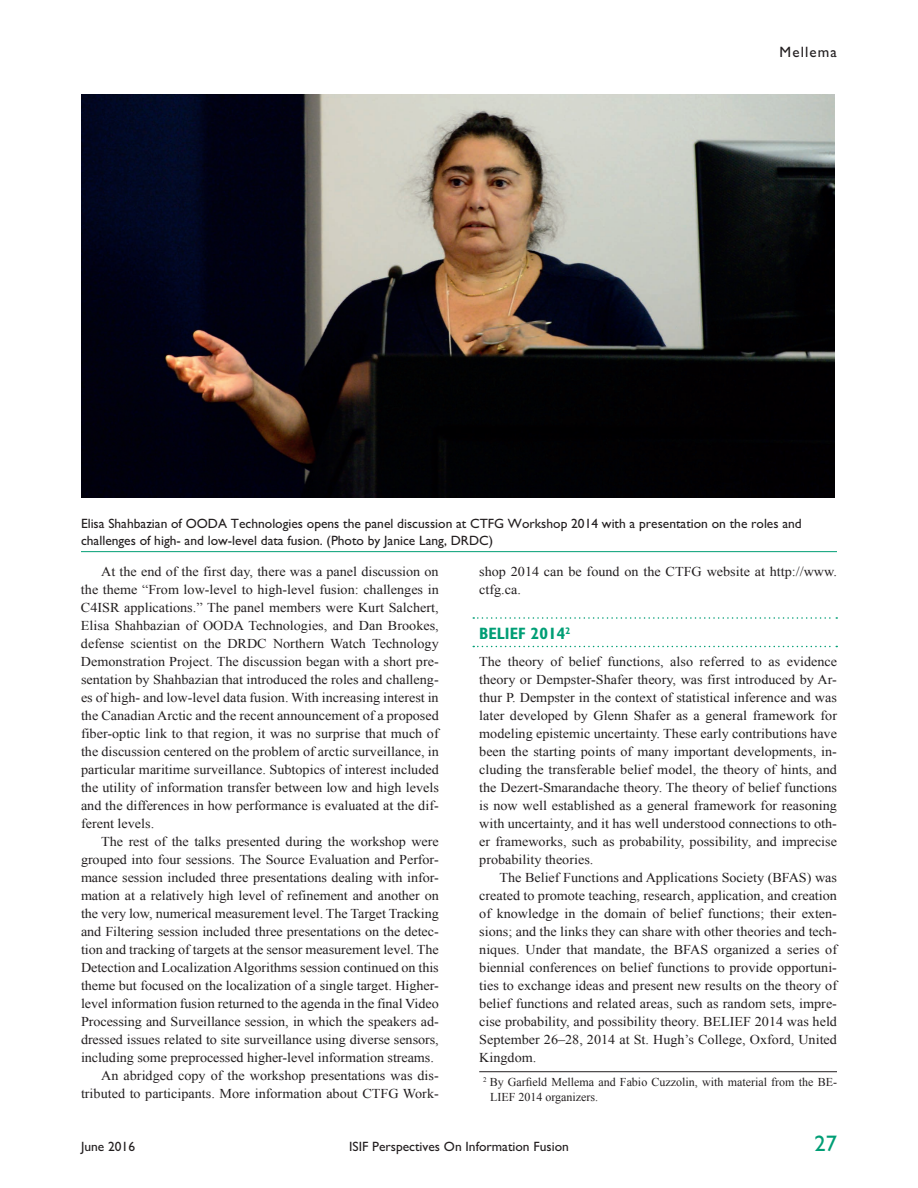
<style>
.page{position:relative;width:918px;height:1188px;background:#fff}
.page>*{position:absolute;margin:0;border:0;box-sizing:border-box;transform-origin:0 0}
.t1{font:22.5px "M Gill Sans";color:#009e75}
.t2{font:700 condensed 16.5px "Gill Sans";color:#009e75}
.t3{font:15px "M Gill Sans";letter-spacing:.075em;color:#231f20}
.t4{font:13.5px/18px "Times New Roman";color:#231f20;scale:1.05 1}
.t5{font:13.5px/16.2px "M Gill Sans";color:#231f20}
.t6{font:12px/14.4px "Times New Roman";color:#231f20}
</style>
<div class="page">
<svg style="left:473px;top:617px;width:364px;height:2px"></svg>
<svg style="left:473px;top:646px;width:364px;height:1px"></svg>
<hr style="left:479px;top:1071px;width:358px;height:1px;background:#231f20">
<hr style="left:81px;top:551px;width:756px;height:1px;background:#009e75">
<img style="left:81px;top:94px;width:753px;height:404px">
<p class="t3" style="left:780px;top:44px;width:59px">Mellema</p>
<p class="t5" style="left:81px;top:516px;width:722px">Elisa Shahbazian of OODA Technologies opens the panel discussion at CTFG Workshop 2014 with a presentation on the roles and challenges of high- and low-level data fusion. (Photo by Janice Lang, DRDC)</p>
<p class="t4" style="left:101px;top:562px;width:323px">At the end of the first day, there was a panel discussion on</p>
<p class="t4" style="left:81px;top:580px;width:342px">the theme “From low-level to high-level fusion: challenges in</p>
<p class="t4" style="left:81px;top:598px;width:342px">C4ISR applications.” The panel members were Kurt Salchert,</p>
<p class="t4" style="left:81px;top:616px;width:342px">Elisa Shahbazian of OODA Technologies, and Dan Brookes,</p>
<p class="t4" style="left:81px;top:634px;width:342px">defense scientist on the DRDC Northern Watch Technology</p>
<p class="t4" style="left:81px;top:652px;width:342px">Demonstration Project. The discussion began with a short pre-</p>
<p class="t4" style="left:81px;top:670px;width:342px">sentation by Shahbazian that introduced the roles and challeng-</p>
<p class="t4" style="left:81px;top:688px;width:342px">es of high- and low-level data fusion. With increasing interest in</p>
<p class="t4" style="left:81px;top:706px;width:342px">the Canadian Arctic and the recent announcement of a proposed</p>
<p class="t4" style="left:81px;top:724px;width:342px">fiber-optic link to that region, it was no surprise that much of</p>
<p class="t4" style="left:81px;top:742px;width:342px">the discussion centered on the problem of arctic surveillance, in</p>
<p class="t4" style="left:81px;top:760px;width:342px">particular maritime surveillance. Subtopics of interest included</p>
<p class="t4" style="left:81px;top:778px;width:342px">the utility of information transfer between low and high levels</p>
<p class="t4" style="left:81px;top:796px;width:342px">and the differences in how performance is evaluated at the dif-</p>
<p class="t4" style="left:81px;top:814px;width:71px">ferent levels.</p>
<p class="t4" style="left:101px;top:832px;width:323px">The rest of the talks presented during the workshop were</p>
<p class="t4" style="left:81px;top:850px;width:342px">grouped into four sessions. The Source Evaluation and Perfor-</p>
<p class="t4" style="left:81px;top:868px;width:342px">mance session included three presentations dealing with infor-</p>
<p class="t4" style="left:81px;top:886px;width:342px">mation at a relatively high level of refinement and another on</p>
<p class="t4" style="left:81px;top:904px;width:342px">the very low, numerical measurement level. The Target Tracking</p>
<p class="t4" style="left:81px;top:922px;width:342px">and Filtering session included three presentations on the detec-</p>
<p class="t4" style="left:81px;top:940px;width:342px">tion and tracking of targets at the sensor measurement level. The</p>
<p class="t4" style="left:81px;top:958px;width:342px">Detection and Localization Algorithms session continued on this</p>
<p class="t4" style="left:81px;top:976px;width:342px">theme but focused on the localization of a single target. Higher-</p>
<p class="t4" style="left:81px;top:994px;width:342px">level information fusion returned to the agenda in the final Video</p>
<p class="t4" style="left:81px;top:1012px;width:342px">Processing and Surveillance session, in which the speakers ad-</p>
<p class="t4" style="left:81px;top:1030px;width:342px">dressed issues related to site surveillance using diverse sensors,</p>
<p class="t4" style="left:81px;top:1048px;width:338px">including some preprocessed higher-level information streams.</p>
<p class="t4" style="left:101px;top:1066px;width:323px">An abridged copy of the workshop presentations was dis-</p>
<p class="t4" style="left:81px;top:1084px;width:342px">tributed to participants. More information about CTFG Work-</p>
<p class="t4" style="left:479px;top:562px;width:342px">shop 2014 can be found on the CTFG website at http://www. ctfg.ca.</p>
<p class="t2" style="left:479px;top:624px;width:93px">BELIEF 2014<sup>2</sup></p>
<p class="t4" style="left:479px;top:652px;width:342px">The theory of belief functions, also referred to as evidence</p>
<p class="t4" style="left:479px;top:670px;width:342px">theory or Dempster-Shafer theory, was first introduced by Ar-</p>
<p class="t4" style="left:479px;top:688px;width:342px">thur P. Dempster in the context of statistical inference and was</p>
<p class="t4" style="left:479px;top:706px;width:342px">later developed by Glenn Shafer as a general framework for</p>
<p class="t4" style="left:479px;top:724px;width:342px">modeling epistemic uncertainty. These early contributions have</p>
<p class="t4" style="left:479px;top:742px;width:342px">been the starting points of many important developments, in-</p>
<p class="t4" style="left:479px;top:760px;width:342px">cluding the transferable belief model, the theory of hints, and</p>
<p class="t4" style="left:479px;top:778px;width:342px">the Dezert-Smarandache theory. The theory of belief functions</p>
<p class="t4" style="left:479px;top:796px;width:342px">is now well established as a general framework for reasoning</p>
<p class="t4" style="left:479px;top:814px;width:342px">with uncertainty, and it has well understood connections to oth-</p>
<p class="t4" style="left:479px;top:832px;width:342px">er frameworks, such as probability, possibility, and imprecise</p>
<p class="t4" style="left:479px;top:850px;width:110px">probability theories.</p>
<p class="t4" style="left:500px;top:868px;width:323px">The Belief Functions and Applications Society (BFAS) was</p>
<p class="t4" style="left:479px;top:886px;width:342px">created to promote teaching, research, application, and creation</p>
<p class="t4" style="left:479px;top:904px;width:342px">of knowledge in the domain of belief functions; their exten-</p>
<p class="t4" style="left:479px;top:922px;width:342px">sions; and the links they can share with other theories and tech-</p>
<p class="t4" style="left:479px;top:940px;width:342px">niques. Under that mandate, the BFAS organized a series of</p>
<p class="t4" style="left:479px;top:958px;width:342px">biennial conferences on belief functions to provide opportuni-</p>
<p class="t4" style="left:479px;top:976px;width:342px">ties to exchange ideas and present new results on the theory of</p>
<p class="t4" style="left:479px;top:994px;width:342px">belief functions and related areas, such as random sets, impre-</p>
<p class="t4" style="left:479px;top:1012px;width:342px">cise probability, and possibility theory. BELIEF 2014 was held</p>
<p class="t4" style="left:479px;top:1030px;width:342px">September 26–28, 2014 at St. Hugh’s College, Oxford, United</p>
<p class="t4" style="left:479px;top:1048px;width:56px">Kingdom.</p>
<p class="t6" style="left:490px;top:1075px;width:348px;text-indent:-7px"><sup>2</sup> By Garfield Mellema and Fabio Cuzzolin, with material from the BE-<br>LIEF 2014 organizers.</p>
<p class="t5" style="left:81px;top:1139px;width:56px">June 2016</p>
<p class="t5" style="left:349px;top:1139px;width:221px">ISIF Perspectives On Information Fusion</p>
<p class="t1" style="left:814px;top:1131px;width:24px">27</p>
</div>
